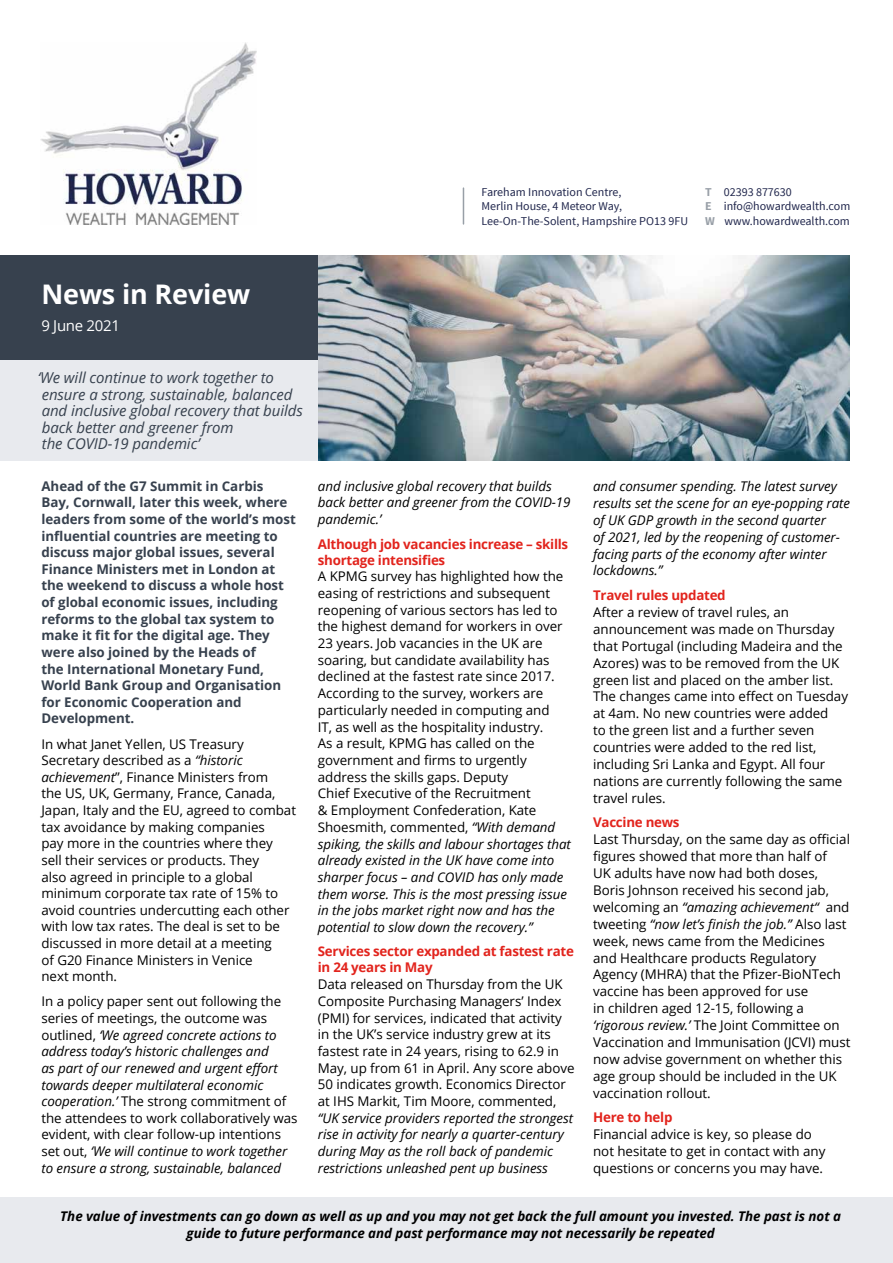
<style>
.page{position:relative;width:893px;height:1263px;background:#fff}
.page>*{position:absolute;margin:0;border:0;box-sizing:border-box;transform-origin:0 0}
.t1{font:700 27px "Open Sans";letter-spacing:-.005em;color:#fff}
.t2{font:italic 15px/16.5px "Open Sans";letter-spacing:-.005em;color:#37414e}
.t3{font:15px "Open Sans";letter-spacing:-.02em;color:#fff}
.t4{font:13.35px/16.6px "Open Sans";letter-spacing:-.005em;color:#000}
.t5{font:italic 13.35px/16.6px "Open Sans";letter-spacing:-.005em;color:#000}
.t6{font:700 13.35px/16.6px "Open Sans";letter-spacing:-.005em;color:#37414e}
.t7{font:italic 700 13.35px/16.5px "Open Sans";letter-spacing:-.005em;color:#000;text-align:center}
.t8{font:700 13.35px/15.9px "Open Sans";letter-spacing:-.02em;color:#e2241d}
.t9{font:12px/14.4px "Source Sans Pro";color:#20264c}
.s1{font-weight:700;color:#989fa7}
.s2{font-style:italic}
.s3{font-style:normal}
</style>
<div class="page">
<img style="left:318px;top:255px;width:531px;height:205px">
<div style="left:0;top:1197px;width:893px;height:66px;background:#e8eaee"></div>
<div style="left:0;top:359px;width:318px;height:101px;background:#e8eaee"></div>
<div style="left:0;top:255px;width:318px;height:104px;background:#37414e"></div>
<hr style="left:463px;top:188px;width:1px;height:36px;background:#989fa7">
<img style="left:40px;top:43px;width:216px;height:182px">
<h1 class="t1" style="left:41px;top:275px;width:210px">News in Review</h1>
<p class="t3" style="left:41px;top:315px;width:80px">9 June 2021</p>
<p class="t2" style="left:38px;top:369px;width:267px">‘We will continue to work together to ensure a strong, sustainable, balanced and inclusive global recovery that builds back better and greener from<br>the COVID-19 pandemic’</p>
<p class="t9" style="left:482px;top:185px;width:208px">Fareham Innovation Centre,<br>Merlin House, 4 Meteor Way,<br>Lee-On-The-Solent, Hampshire PO13 9FU</p>
<p class="t9" style="left:705px;top:185px;width:147px"><span class="s1">T</span> 02393 877630<br><span class="s1">E</span> info@howardwealth.com<br><span class="s1">W</span> www.howardwealth.com</p>
<p class="t6" style="left:41px;top:477px;width:256px">Ahead of the G7 Summit in Carbis<br>Bay, Cornwall, later this week, where leaders from some of the world’s most influential countries are meeting to discuss major global issues, several Finance Ministers met in London at the weekend to discuss a whole host of global economic issues, including reforms to the global tax system to make it fit for the digital age. They were also joined by the Heads of<br>the International Monetary Fund, World Bank Group and Organisation for Economic Cooperation and Development.</p>
<p class="t4" style="left:41px;top:735px;width:256px">In what Janet Yellen, US Treasury Secretary described as a <span class="s2">“historic achievement</span>”, Finance Ministers from<br>the US, UK, Germany, France, Canada, Japan, Italy and the EU, agreed to combat tax avoidance by making companies<br>pay more in the countries where they sell their services or products. They<br>also agreed in principle to a global minimum corporate tax rate of 15% to avoid countries undercutting each other with low tax rates. The deal is set to be discussed in more detail at a meeting<br>of G20 Finance Ministers in Venice<br>next month.</p>
<p class="t5" style="left:41px;top:993px;width:258px"><span class="s3">In a policy paper sent out following the series of meetings, the outcome was outlined,</span> ‘We agreed concrete actions to address today’s historic challenges and<br>as part of our renewed and urgent effort towards deeper multilateral economic cooperation.’ <span class="s3">The strong commitment of the attendees to work collaboratively was evident, with clear follow-up intentions set out,</span> ‘We will continue to work together to ensure a strong, sustainable, balanced</p>
<p class="t5" style="left:318px;top:477px;width:254px">and inclusive global recovery that builds back better and greener from the COVID-19 pandemic.’</p>
<p class="t8" style="left:318px;top:535px;width:252px">Although job vacancies increase – skills shortage intensifies</p>
<p class="t4" style="left:318px;top:568px;width:255px">A KPMG survey has highlighted how the easing of restrictions and subsequent reopening of various sectors has led to the highest demand for workers in over 23 years. Job vacancies in the UK are soaring, but candidate availability has declined at the fastest rate since 2017.<br>According to the survey, workers are particularly needed in computing and<br>IT, as well as the hospitality industry.<br>As a result, KPMG has called on the government and firms to urgently address the skills gaps. Deputy<br>Chief Executive of the Recruitment<br>&amp; Employment Confederation, Kate Shoesmith, commented, <span class="s2">“With demand spiking, the skills and labour shortages that already existed in the UK have come into sharper focus – and COVID has only made them worse. This is the most pressing issue in the jobs market right now and has the potential to slow down the recovery.”</span></p>
<p class="t8" style="left:318px;top:943px;width:258px">Services sector expanded at fastest rate in 24 years in May</p>
<p class="t4" style="left:318px;top:975px;width:258px">Data released on Thursday from the UK Composite Purchasing Managers’ Index (PMI) for services, indicated that activity in the UK’s service industry grew at its fastest rate in 24 years, rising to 62.9 in May, up from 61 in April. Any score above 50 indicates growth. Economics Director at IHS Markit, Tim Moore, commented,</p>
<p class="t5" style="left:318px;top:1109px;width:257px">“UK service providers reported the strongest rise in activity for nearly a quarter-century during May as the roll back of pandemic restrictions unleashed pent up business</p>
<p class="t5" style="left:593px;top:477px;width:258px">and consumer spending. The latest survey results set the scene for an eye-popping rate of UK GDP growth in the second quarter<br>of 2021, led by the reopening of customer&shy;facing parts of the economy after winter lockdowns.”</p>
<p class="t8" style="left:593px;top:587px;width:134px">Travel rules updated</p>
<p class="t4" style="left:593px;top:603px;width:256px">After a review of travel rules, an announcement was made on Thursday that Portugal (including Madeira and the Azores) was to be removed from the UK green list and placed on the amber list.<br>The changes came into effect on Tuesday at 4am. No new countries were added<br>to the green list and a further seven countries were added to the red list, including Sri Lanka and Egypt. All four nations are currently following the same travel rules.</p>
<p class="t8" style="left:593px;top:814px;width:88px">Vaccine news</p>
<p class="t4" style="left:593px;top:831px;width:259px">Last Thursday, on the same day as official figures showed that more than half of<br>UK adults have now had both doses, Boris Johnson received his second jab, welcoming an <span class="s2">“amazing achievement“</span> and tweeting <span class="s2">“now let’s finish the job.”</span> Also last week, news came from the Medicines and Healthcare products Regulatory Agency (MHRA) that the Pfizer-BioNTech vaccine has been approved for use<br>in children aged 12-15, following a <span class="s2">‘rigorous review.’</span> The Joint Committee on Vaccination and Immunisation (JCVI) must now advise government on whether this age group should be included in the UK vaccination rollout.</p>
<p class="t8" style="left:593px;top:1109px;width:81px">Here to help</p>
<p class="t4" style="left:593px;top:1125px;width:234px">Financial advice is key, so please do not hesitate to get in contact with any questions or concerns you may have.</p>
<p class="t7" style="left:60px;top:1208px;width:782px">The value of investments can go down as well as up and you may not get back the full amount you invested. The past is not a guide to future performance and past performance may not necessarily be repeated</p>
</div>
